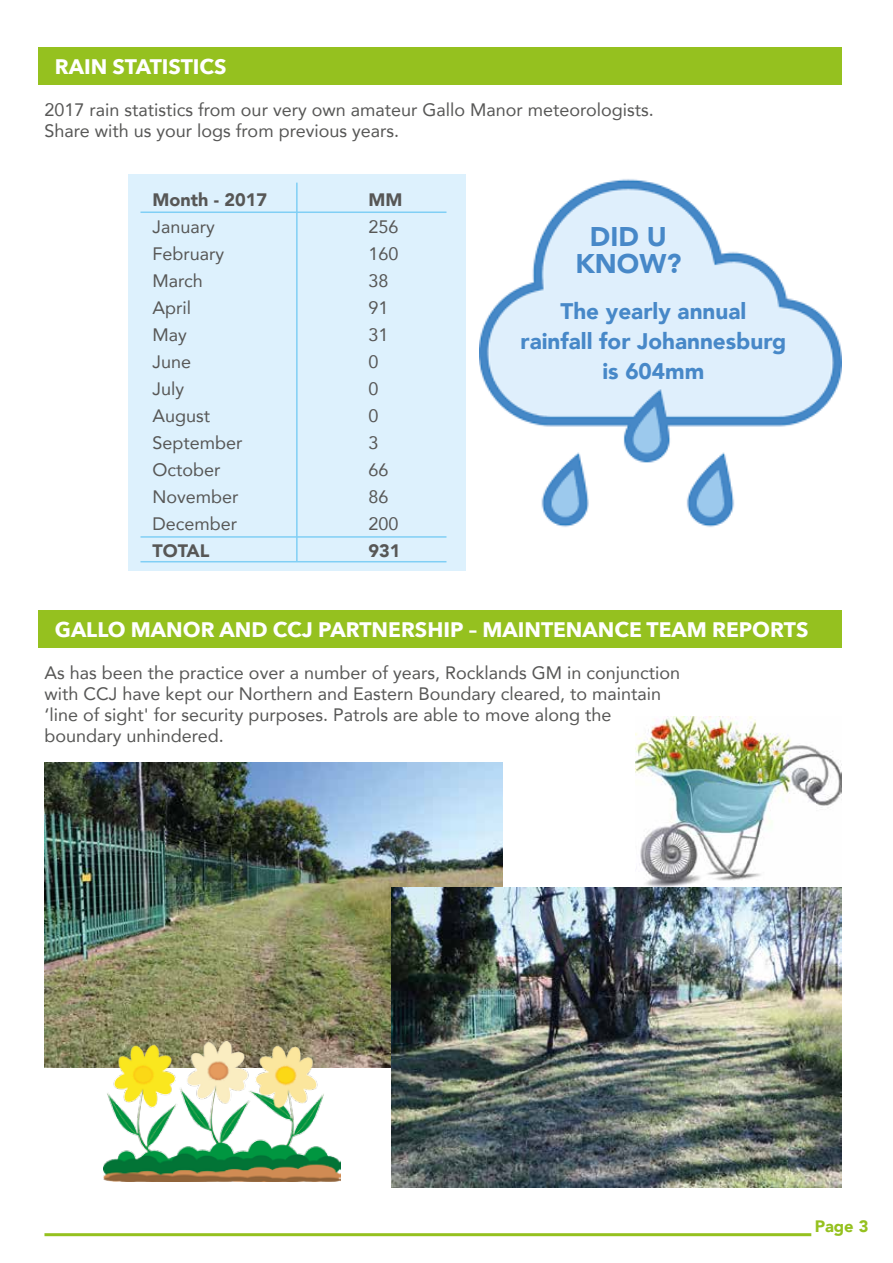
<style>
.page{position:relative;width:893px;height:1263px;background:#fff}
.page>*{position:absolute;margin:0;border:0;box-sizing:border-box;transform-origin:0 0}
.t1{font:900 27px/27px "Avenir";color:#4788c8;text-align:center}
.t2{font:900 22.5px/30px "Avenir";color:#4788c8;text-align:center}
.t3{font:700 21px "Avenir Next";color:#fff}
.t4{font:18px/21px "Avenir";color:#575756}
.t5{font:900 18px "Avenir";color:#575756}
.t6{font:900 16.5px "Avenir";color:#95c11f}
</style>
<div class="page">
<div style="left:128px;top:175px;width:337px;height:396px;background:#ddf1fd"></div>
<div style="left:38px;top:47px;width:804px;height:38px;background:#95c11f"></div>
<div style="left:38px;top:610px;width:804px;height:38px;background:#95c11f"></div>
<hr style="left:44px;top:1233px;width:767px;height:3px;background:#95c11f">
<hr style="left:296px;top:183px;width:2px;height:379px;background:#80cff5">
<hr style="left:140px;top:211px;width:306px;height:2px;background:#80cff5">
<hr style="left:140px;top:536px;width:306px;height:2px;background:#80cff5">
<hr style="left:140px;top:561px;width:306px;height:1px;background:#80cff5">
<img style="left:479px;top:179px;width:363px;height:348px">
<img style="left:44px;top:762px;width:459px;height:305px">
<img style="left:391px;top:887px;width:451px;height:300px">
<img style="left:103px;top:1041px;width:238px;height:141px">
<img style="left:635px;top:716px;width:207px;height:170px">
<p class="t3" style="left:55px;top:49px;width:173px">RAIN STATISTICS</p>
<p class="t4" style="left:44px;top:98px;width:611px">2017 rain statistics from our very own amateur Gallo Manor meteorologists.<br>Share with us your logs from previous years.</p>
<p class="t5" style="left:152px;top:184px;width:116px">Month - 2017</p>
<p class="t5" style="left:368px;top:184px;width:35px">MM</p>
<p class="t4" style="left:152px;top:215px;width:64px">January</p>
<p class="t4" style="left:368px;top:215px;width:32px">256</p>
<p class="t4" style="left:152px;top:242px;width:73px">February</p>
<p class="t4" style="left:368px;top:242px;width:32px">160</p>
<p class="t4" style="left:152px;top:269px;width:52px">March</p>
<p class="t4" style="left:368px;top:269px;width:22px">38</p>
<p class="t4" style="left:152px;top:296px;width:40px">April</p>
<p class="t4" style="left:368px;top:296px;width:22px">91</p>
<p class="t4" style="left:152px;top:323px;width:36px">May</p>
<p class="t4" style="left:368px;top:323px;width:22px">31</p>
<p class="t4" style="left:152px;top:350px;width:40px">June</p>
<p class="t4" style="left:368px;top:350px;width:12px">0</p>
<p class="t4" style="left:152px;top:377px;width:33px">July</p>
<p class="t4" style="left:368px;top:377px;width:12px">0</p>
<p class="t4" style="left:152px;top:404px;width:59px">August</p>
<p class="t4" style="left:368px;top:404px;width:12px">0</p>
<p class="t4" style="left:152px;top:431px;width:92px">September</p>
<p class="t4" style="left:368px;top:431px;width:12px">3</p>
<p class="t4" style="left:152px;top:458px;width:70px">October</p>
<p class="t4" style="left:368px;top:458px;width:22px">66</p>
<p class="t4" style="left:152px;top:485px;width:88px">November</p>
<p class="t4" style="left:368px;top:485px;width:22px">86</p>
<p class="t4" style="left:152px;top:512px;width:86px">December</p>
<p class="t4" style="left:368px;top:512px;width:32px">200</p>
<p class="t5" style="left:152px;top:535px;width:58px">TOTAL</p>
<p class="t5" style="left:368px;top:535px;width:33px">931</p>
<h1 class="t1" style="left:575px;top:223px;width:107px">DID U<br>KNOW?</h1>
<p class="t2" style="left:520px;top:295px;width:267px">The yearly annual<br>rainfall for Johannesburg is 604mm</p>
<p class="t3" style="left:55px;top:612px;width:755px">GALLO MANOR AND CCJ PARTNERSHIP – MAINTENANCE TEAM REPORTS</p>
<p class="t4" style="left:44px;top:661px;width:637px">As has been the practice over a number of years, Rocklands GM in conjunction with CCJ have kept our Northern and Eastern Boundary cleared, to maintain ‘line of sight' for security purposes. Patrols are able to move along the boundary unhindered.</p>
<p class="t6" style="left:815px;top:1212px;width:55px">Page 3</p>
</div>
